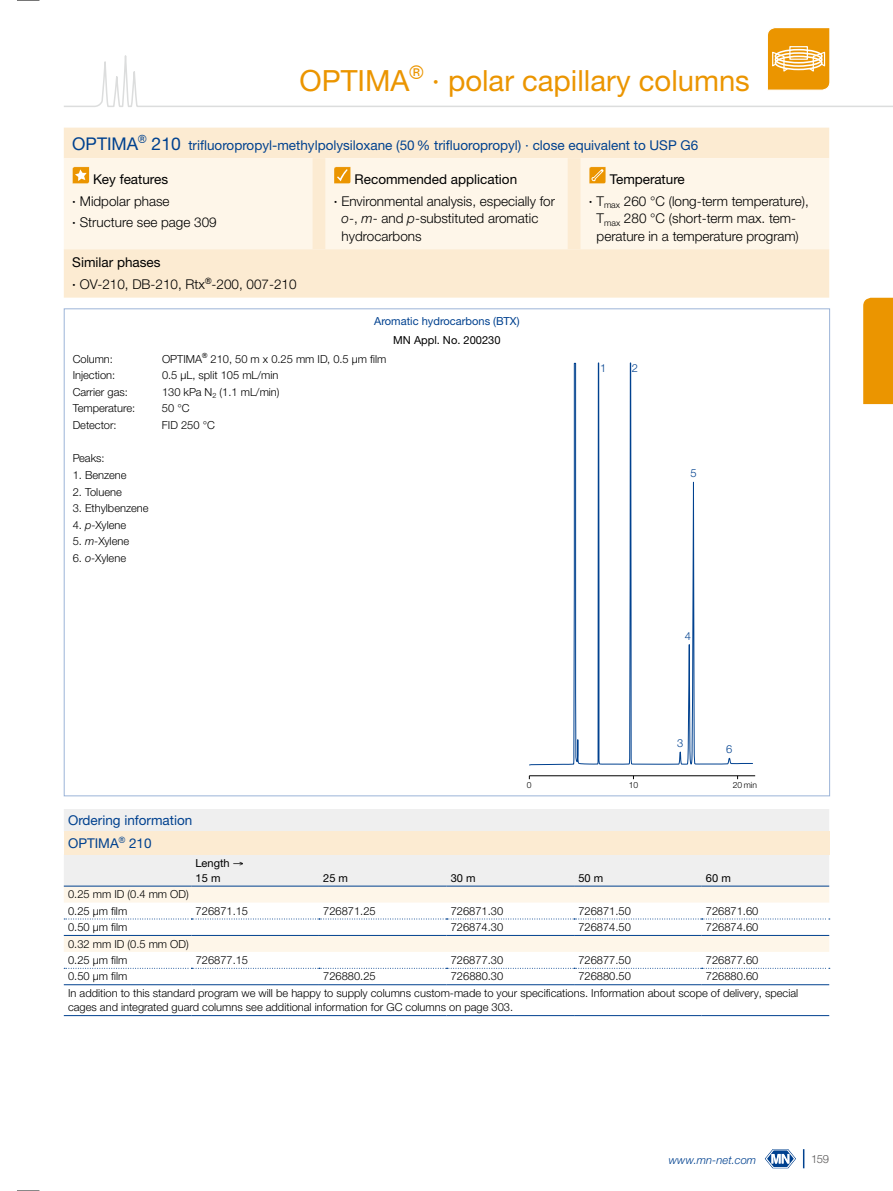
<style>
.page{position:relative;width:893px;height:1191px;background:#fff}
.page>*{position:absolute;margin:0;border:0;box-sizing:border-box;transform-origin:0 0}
.t1{font:29.25px "Helvetica Neue LTW1 G";color:#eb9500}
.t2{font:300 13.5px/21.8px "Helvetica Neue LTW1 G";color:#000}
.t3{font:13.5px/23.2px "Helvetica Neue LTW1 G";color:#00418f}
.t4{font:italic 300 11.25px "Helvetica Neue LTW1 G";color:#00418f}
.t5{font:300 11.25px "Helvetica Neue LT Std";color:#595757}
.t6{font:300 11.1px/16.5px "Helvetica Neue LTW1 G";color:#000}
.t7{font:11.1px/14.4px "Helvetica Neue LTW1 G";color:#000}
.t8{font:11.1px "Helvetica Neue LTW1 G";color:#00418f}
.t9{font:italic 300 11.1px "Helvetica Neue LTW1 G";color:#00418f}
.t10{font:300 11.1px "Helvetica Neue LTW1 G";color:#00418f}
.t11{font:300 8.55px "Helvetica Neue LTW1 G";color:#000}
.s1{font-size:17.55px}
.s2{font-weight:400}
.s3{font-weight:500}
.s4{font-style:italic}
.s5{font-family:"MN Font"}
</style>
<div class="page">
<svg style="left:17px;top:0;width:23px;height:1px"></svg>
<svg style="left:17px;top:1190px;width:23px;height:1px"></svg>
<svg style="left:64px;top:56px;width:829px;height:51px"></svg>
<svg style="left:767px;top:28px;width:63px;height:63px;background:#eea931"></svg>
<div style="left:789px;top:46px;width:19px;height:14px;border:1px solid #fff"></div>
<div style="left:64px;top:128px;width:765px;height:170px;background:#fcebd2"></div>
<div style="left:64px;top:158px;width:765px;height:91px;background:#fef6e9"></div>
<div style="left:313px;top:158px;width:12px;height:91px;background:#fcebd2"></div>
<div style="left:568px;top:158px;width:12px;height:91px;background:#fcebd2"></div>
<svg style="left:72px;top:167px;width:17px;height:17px"></svg>
<svg style="left:334px;top:167px;width:17px;height:17px"></svg>
<svg style="left:589px;top:167px;width:17px;height:17px"></svg>
<hr style="left:529px;top:775px;width:226px;height:1px;background:#000">
<svg style="left:529px;top:362px;width:224px;height:418px"></svg>
<div style="left:64px;top:809px;width:765px;height:76px;background:#efefef"></div>
<div style="left:64px;top:831px;width:765px;height:23px;background:#fcebd2"></div>
<svg style="left:64px;top:886px;width:765px;height:66px;fill:#fef6eb"></svg>
<hr style="left:64px;top:885px;width:127px;height:1px;background:#00418f">
<hr style="left:191px;top:885px;width:128px;height:1px;background:#00418f">
<hr style="left:319px;top:885px;width:127px;height:1px;background:#00418f">
<hr style="left:446px;top:885px;width:128px;height:1px;background:#00418f">
<hr style="left:574px;top:885px;width:128px;height:1px;background:#00418f">
<hr style="left:702px;top:885px;width:127px;height:1px;background:#00418f">
<hr style="left:64px;top:935px;width:127px;height:1px;background:#00418f">
<hr style="left:191px;top:935px;width:128px;height:1px;background:#00418f">
<hr style="left:319px;top:935px;width:127px;height:1px;background:#00418f">
<hr style="left:446px;top:935px;width:128px;height:1px;background:#00418f">
<hr style="left:574px;top:935px;width:128px;height:1px;background:#00418f">
<hr style="left:702px;top:935px;width:127px;height:1px;background:#00418f">
<hr style="left:64px;top:984px;width:127px;height:1px;background:#00418f">
<hr style="left:191px;top:984px;width:128px;height:1px;background:#00418f">
<hr style="left:319px;top:984px;width:127px;height:1px;background:#00418f">
<hr style="left:446px;top:984px;width:128px;height:1px;background:#00418f">
<hr style="left:574px;top:984px;width:128px;height:1px;background:#00418f">
<hr style="left:702px;top:984px;width:127px;height:1px;background:#00418f">
<hr style="left:64px;top:1015px;width:127px;height:1px;background:#00418f">
<hr style="left:191px;top:1015px;width:128px;height:1px;background:#00418f">
<hr style="left:319px;top:1015px;width:127px;height:1px;background:#00418f">
<hr style="left:446px;top:1015px;width:128px;height:1px;background:#00418f">
<hr style="left:574px;top:1015px;width:128px;height:1px;background:#00418f">
<hr style="left:702px;top:1015px;width:127px;height:1px;background:#00418f">
<svg style="left:64px;top:918px;width:766px;height:1px"></svg>
<svg style="left:64px;top:968px;width:766px;height:1px"></svg>
<div style="left:863px;top:298px;width:30px;height:106px;background:#eb9500"></div>
<svg style="left:803px;top:1149px;width:1px;height:19px"></svg>
<svg style="left:765px;top:1149px;width:31px;height:19px"></svg>
<h1 class="t1" style="left:300px;top:63px;width:452px">OPTIMA<sup>®</sup> · polar capillary columns</h1>
<p class="t3" style="left:72px;top:133px;width:627px"><span class="s1">OPTIMA</span><sup>®</sup> <span class="s1">210</span> trifluoropropyl-methylpolysiloxane (50 % trifluoropropyl) · close equivalent to USP G6</p>
<p class="t2" style="left:72px;top:168px;width:146px;text-indent:21px"><span class="s2">Key features<br></span><span class="s3">·</span> Midpolar phase<br><span class="s3">·</span> Structure see page 309</p>
<p class="t2" style="left:334px;top:168px;width:223px;text-indent:21px"><span class="s2">Recommended application<br></span><span class="s3">·</span> Environmental analysis, especially for</p>
<p class="t2" style="left:589px;top:168px;width:221px;text-indent:21px"><span class="s2">Temperature<br></span><span class="s3">·</span> T<sub>max</sub> 260 °C (long-term temperature),</p>
<p class="t2" style="left:597px;top:209px;width:204px;line-height:17.5px">T<sub>max</sub> 280 °C (short-term max. tem&shy;perature in a temperature program)</p>
<p class="t2" style="left:341px;top:209px;width:198px;line-height:17.5px"><span class="s4">o</span>-, <span class="s4">m</span>- and <span class="s4">p</span>-substituted aromatic hydrocarbons</p>
<p class="t2" style="left:72px;top:252px;width:226px"><span class="s2">Similar phases<br></span><span class="s3">·</span> OV-210, DB-210, Rtx<sup>®</sup>-200, 007-210</p>
<p class="t8" style="left:374px;top:314px;width:147px">Aromatic hydrocarbons (BTX)</p>
<p class="t7" style="left:393px;top:333px;width:109px">MN Appl. No. 200230</p>
<p class="t6" style="left:73px;top:350px;width:42px">Column:</p>
<p class="t6" style="left:162px;top:350px;width:226px">OPTIMA<sup>®</sup> 210, 50 m x 0.25 mm ID, 0.5 μm film</p>
<p class="t6" style="left:73px;top:367px;width:44px">Injection:</p>
<p class="t6" style="left:162px;top:367px;width:118px">0.5 μL, split 105 mL/min</p>
<p class="t6" style="left:73px;top:383px;width:57px">Carrier gas:</p>
<p class="t6" style="left:162px;top:383px;width:119px">130 kPa N<sub>2</sub> (1.1 mL/min)</p>
<p class="t6" style="left:73px;top:400px;width:64px">Temperature:</p>
<p class="t6" style="left:162px;top:400px;width:29px">50 °C</p>
<p class="t6" style="left:73px;top:417px;width:45px">Detector:</p>
<p class="t6" style="left:162px;top:417px;width:54px">FID 250 °C</p>
<p class="t6" style="left:73px;top:450px;width:34px">Peaks:</p>
<p class="t6" style="left:73px;top:467px;width:55px">1. Benzene</p>
<p class="t6" style="left:73px;top:483px;width:51px">2. Toluene</p>
<p class="t6" style="left:73px;top:500px;width:77px">3. Ethylbenzene</p>
<p class="t6" style="left:73px;top:516px;width:55px">4. <span class="s4">p</span>-Xylene</p>
<p class="t6" style="left:73px;top:533px;width:58px">5. <span class="s4">m</span>-Xylene</p>
<p class="t6" style="left:73px;top:549px;width:55px">6. <span class="s4">o</span>-Xylene</p>
<p class="t10" style="left:600px;top:362px;width:8px">1</p>
<p class="t10" style="left:632px;top:362px;width:8px">2</p>
<p class="t10" style="left:690px;top:466px;width:8px">5</p>
<p class="t10" style="left:685px;top:629px;width:8px">4</p>
<p class="t3" style="left:68px;top:808px;width:126px">Ordering information<br>OPTIMA<sup>®</sup> 210</p>
<p class="t10" style="left:677px;top:736px;width:8px">3</p>
<p class="t10" style="left:726px;top:742px;width:8px">6</p>
<p class="t11" style="left:527px;top:779px;width:6px">0</p>
<p class="t11" style="left:629px;top:779px;width:11px">10</p>
<p class="t11" style="left:733px;top:779px;width:26px">20 min</p>
<p class="t6" style="left:68px;top:886px;width:122px">0.25 mm ID (0.4 mm OD)<br>0.25 μm film</p>
<p class="t7" style="left:196px;top:856px;width:50px">Length <span class="s5">→<br></span>15 m</p>
<p class="t7" style="left:323px;top:870px;width:26px">25 m</p>
<p class="t7" style="left:451px;top:870px;width:26px">30 m</p>
<p class="t7" style="left:578px;top:870px;width:26px">50 m</p>
<p class="t7" style="left:706px;top:870px;width:26px">60 m</p>
<p class="t6" style="left:196px;top:902px;width:54px">726871.15</p>
<p class="t6" style="left:323px;top:902px;width:54px">726871.25</p>
<p class="t6" style="left:451px;top:902px;width:54px">726871.30</p>
<p class="t6" style="left:578px;top:902px;width:54px">726871.50</p>
<p class="t6" style="left:706px;top:902px;width:54px">726871.60</p>
<p class="t6" style="left:68px;top:919px;width:61px">0.50 μm film</p>
<p class="t6" style="left:451px;top:919px;width:54px">726874.30</p>
<p class="t6" style="left:578px;top:919px;width:54px">726874.50</p>
<p class="t6" style="left:706px;top:919px;width:54px">726874.60</p>
<p class="t6" style="left:68px;top:935px;width:122px">0.32 mm ID (0.5 mm OD)<br>0.25 μm film</p>
<p class="t6" style="left:196px;top:951px;width:54px">726877.15</p>
<p class="t6" style="left:451px;top:951px;width:54px">726877.30</p>
<p class="t6" style="left:578px;top:951px;width:54px">726877.50</p>
<p class="t6" style="left:706px;top:951px;width:54px">726877.60</p>
<p class="t6" style="left:68px;top:968px;width:61px">0.50 μm film</p>
<p class="t6" style="left:323px;top:968px;width:54px">726880.25</p>
<p class="t6" style="left:451px;top:968px;width:54px">726880.30</p>
<p class="t6" style="left:578px;top:968px;width:54px">726880.50</p>
<p class="t6" style="left:68px;top:968px;width:732px;text-indent:638px">726880.60<br>In addition to this standard program we will be happy to supply columns custom-made to your specifications. Information about scope of delivery, special</p>
<p class="t6" style="left:68px;top:999px;width:447px">cages and integrated guard columns see additional information for GC columns on page 303.</p>
<p class="t4" style="left:669px;top:1152px;width:89px">www.mn-net.com</p>
<p class="t5" style="left:811px;top:1152px;width:20px">159</p>
<p class="t9" style="left:669px;top:1152px;width:88px">www.mn-net.com</p>
<p class="t6" style="left:811px;top:1150px;width:20px">329</p>
</div>
